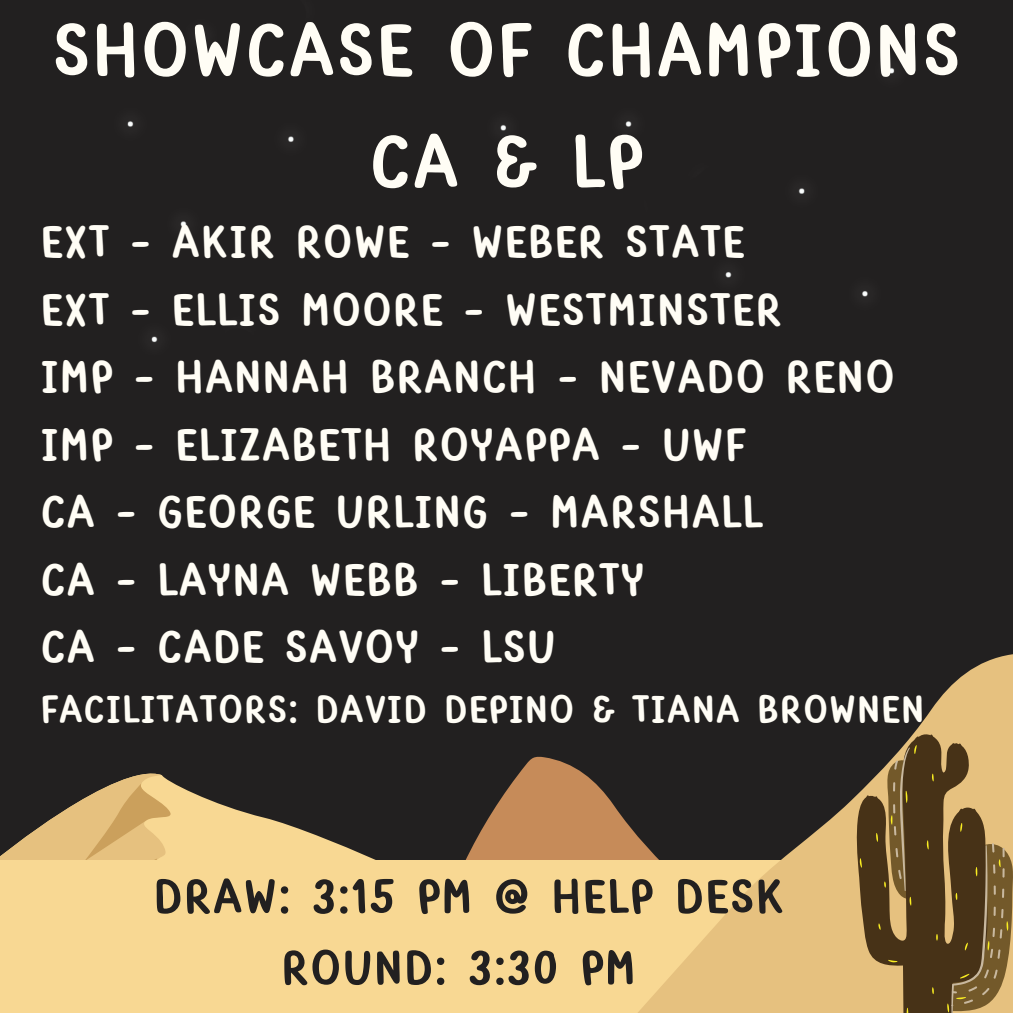
<style>
.page{position:relative;width:1013px;height:1013px;background:#fff}
.page>*{position:absolute;margin:0;border:0;box-sizing:border-box;transform-origin:0 0}
.t1{font:700 80px/111.5px "Yvesyvesdrawing";color:#fffdf5;text-align:center}
.t2{font:700 51.25px/71.2px "Yvesyvesdrawing";color:#222020;text-align:center}
.t3{font:700 48.75px "Yvesyvesdrawing";color:#fffdf5}
.t4{font:700 41.25px "Yvesyvesdrawing";color:#fffdf5}
</style>
<div class="page">
<div style="left:0;top:0;width:1012px;height:1012px;background:#222020"></div>
<svg style="left:199px;top:772px;width:390px;height:88px"></svg>
<svg style="left:115px;top:773px;width:58px;height:10px"></svg>
<svg style="left:0;top:783px;width:199px;height:77px"></svg>
<div style="left:0;top:860px;width:1012px;height:152px;background:#f8d893"></div>
<svg style="left:589px;top:654px;width:423px;height:358px"></svg>
<svg style="left:856px;top:734px;width:156px;height:278px;background:#7c633a"></svg>
<h1 class="t1" style="left:51px;top:1px;width:911px">SHOWCASE OF CHAMPIONS<br>CA &amp; LP</h1>
<p class="t3" style="left:40px;top:221px;width:706px">EXT - AKIR ROWE - WEBER STATE</p>
<p class="t3" style="left:40px;top:289px;width:743px">EXT - ELLIS MOORE - WESTMINSTER</p>
<p class="t3" style="left:40px;top:356px;width:856px">IMP - HANNAH BRANCH - NEVADO RENO</p>
<p class="t3" style="left:40px;top:424px;width:707px">IMP - ELIZABETH ROYAPPA - UWF</p>
<p class="t3" style="left:40px;top:491px;width:724px">CA - GEORGE URLING - MARSHALL</p>
<p class="t3" style="left:40px;top:559px;width:606px">CA - LAYNA WEBB - LIBERTY</p>
<p class="t3" style="left:40px;top:626px;width:518px">CA - CADE SAVOY - LSU</p>
<p class="t4" style="left:40px;top:692px;width:886px">FACILITATORS: DAVID DEPINO &amp; TIANA BROWNEN</p>
<p class="t2" style="left:153px;top:865px;width:633px">DRAW: 3:15 PM @ HELP DESK<br>ROUND: 3:30 PM</p>
</div>
